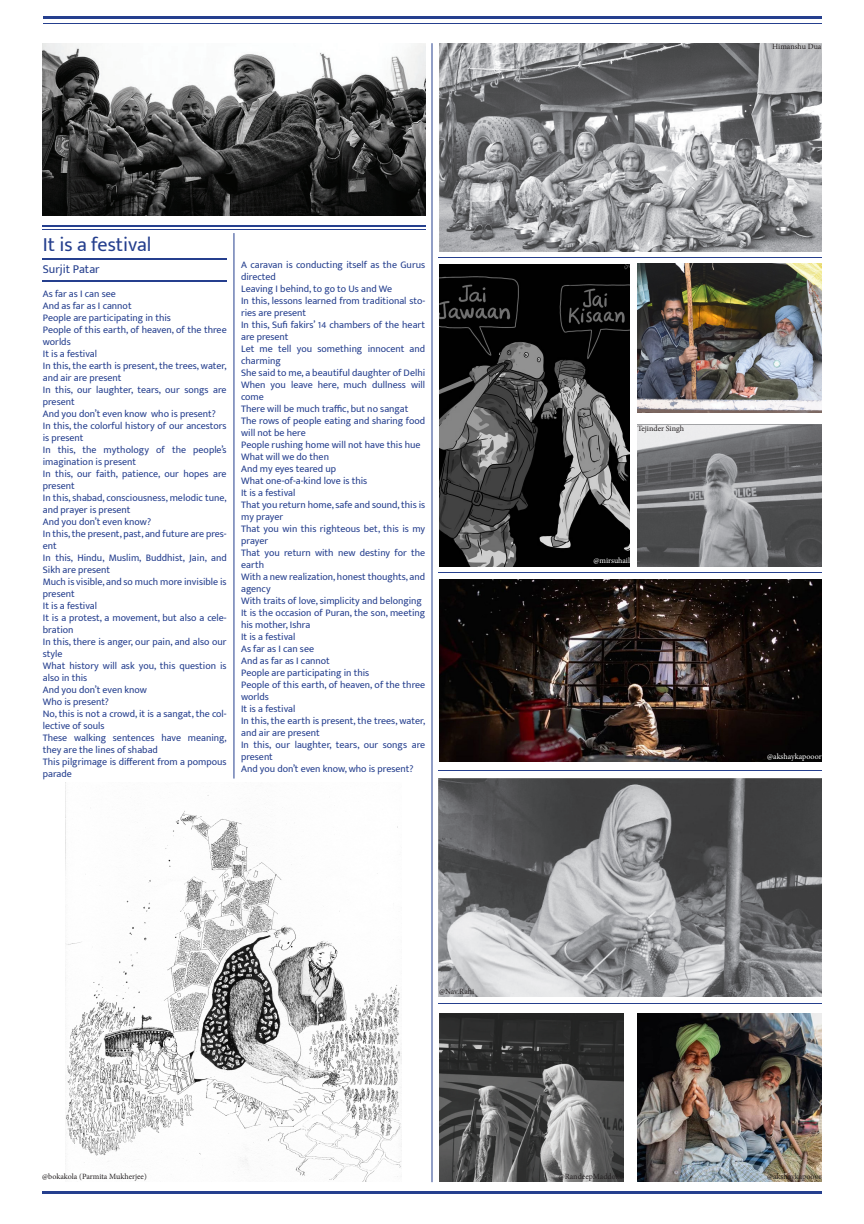
<style>
.page{position:relative;width:864px;height:1224px;background:#fff}
.page>*{position:absolute;margin:0;border:0;box-sizing:border-box;transform-origin:0 0}
.t1{font:20px "Mukta Mahee";color:#253f8e}
.t2{font:12px "Mukta Mahee";color:#253f8e}
.t3{font:10px/12px "Mukta Mahee";color:#253f8e}
.t4{font:8px "Minion Pro";color:#231f20}
.t5{font:8px "Minion Pro";color:#fff}
</style>
<div class="page">
<img style="left:439px;top:779px;width:382px;height:218px">
<img style="left:637px;top:264px;width:185px;height:149px">
<img style="left:637px;top:1013px;width:184px;height:168px">
<img style="left:43px;top:43px;width:383px;height:172px">
<svg style="left:439px;top:264px;width:191px;height:302px;background:#333"></svg>
<img style="left:637px;top:425px;width:185px;height:141px">
<img style="left:439px;top:43px;width:382px;height:209px">
<img style="left:439px;top:1013px;width:184px;height:168px">
<img style="left:66px;top:795px;width:335px;height:386px">
<hr style="left:42px;top:225px;width:383px;height:2px;background:#253f8e">
<hr style="left:42px;top:229px;width:383px;height:1px;background:#253f8e">
<hr style="left:42px;top:280px;width:185px;height:2px;background:#253f8e">
<hr style="left:42px;top:258px;width:185px;height:2px;background:#253f8e">
<hr style="left:438px;top:258px;width:383px;height:1px;background:#253f8e">
<hr style="left:438px;top:770px;width:383px;height:1px;background:#253f8e">
<hr style="left:438px;top:1004px;width:383px;height:1px;background:#253f8e">
<hr style="left:438px;top:572px;width:383px;height:1px;background:#253f8e">
<hr style="left:234px;top:233px;width:1px;height:546px;background:#253f8e">
<hr style="left:43px;top:17px;width:778px;height:2px;background:#253f8e">
<hr style="left:43px;top:23px;width:778px;height:1px;background:#253f8e">
<hr style="left:42px;top:1191px;width:780px;height:2px;background:#253f8e">
<hr style="left:432px;top:43px;width:1px;height:1139px;background:#253f8e">
<img style="left:439px;top:580px;width:382px;height:181px">
<p class="t1" style="left:43px;top:232px;width:110px">It is a festival</p>
<p class="t2" style="left:43px;top:262px;width:58px">Surjit Patar</p>
<p class="t3" style="left:43px;top:287px;width:74px">As far as I can see</p>
<p class="t3" style="left:43px;top:299px;width:90px">And as far as I cannot</p>
<p class="t3" style="left:43px;top:311px;width:130px">People are participating in this</p>
<p class="t3" style="left:43px;top:323px;width:185px">People of this earth, of heaven, of the three worlds</p>
<p class="t3" style="left:43px;top:347px;width:56px">It is a festival</p>
<p class="t3" style="left:43px;top:359px;width:185px">In this, the earth is present, the trees, water, and air are present</p>
<p class="t3" style="left:43px;top:383px;width:185px">In this, our laughter, tears, our songs are present</p>
<p class="t3" style="left:43px;top:407px;width:175px">And you don’t even know who is present?</p>
<p class="t3" style="left:43px;top:419px;width:185px">In this, the colorful history of our ancestors is present</p>
<p class="t3" style="left:43px;top:443px;width:185px">In this, the mythology of the people’s imagination is present</p>
<p class="t3" style="left:43px;top:467px;width:185px">In this, our faith, patience, our hopes are present</p>
<p class="t3" style="left:43px;top:491px;width:185px">In this, shabad, consciousness, melodic tune, and prayer is present</p>
<p class="t3" style="left:43px;top:515px;width:110px">And you don’t even know?</p>
<p class="t3" style="left:43px;top:527px;width:185px">In this, the present, past, and future are pres&shy;ent</p>
<p class="t3" style="left:43px;top:551px;width:185px">In this, Hindu, Muslim, Buddhist, Jain, and<br>Sikh are present</p>
<p class="t3" style="left:43px;top:575px;width:185px">Much is visible, and so much more invisible is present</p>
<p class="t3" style="left:43px;top:599px;width:56px">It is a festival</p>
<p class="t3" style="left:43px;top:611px;width:185px">It is a protest, a movement, but also a cele&shy;bration</p>
<p class="t3" style="left:43px;top:635px;width:185px">In this, there is anger, our pain, and also our style</p>
<p class="t3" style="left:43px;top:659px;width:185px">What history will ask you, this question is also in this</p>
<p class="t3" style="left:43px;top:683px;width:106px">And you don’t even know</p>
<p class="t3" style="left:43px;top:695px;width:68px">Who is present?</p>
<p class="t3" style="left:43px;top:707px;width:185px">No, this is not a crowd, it is a sangat, the col&shy;lective of souls</p>
<p class="t3" style="left:43px;top:731px;width:185px">These walking sentences have meaning, they are the lines of shabad</p>
<p class="t3" style="left:43px;top:755px;width:185px">This pilgrimage is different from a pompous parade</p>
<p class="t3" style="left:241px;top:259px;width:186px">A caravan is conducting itself as the Gurus directed</p>
<p class="t3" style="left:241px;top:283px;width:153px">Leaving I behind, to go to Us and We</p>
<p class="t3" style="left:241px;top:295px;width:186px">In this, lessons learned from traditional sto&shy;ries are present</p>
<p class="t3" style="left:241px;top:319px;width:186px">In this, Sufi fakirs’ 14 chambers of the heart are present</p>
<p class="t3" style="left:241px;top:343px;width:186px">Let me tell you something innocent and charming</p>
<p class="t3" style="left:241px;top:367px;width:186px">She said to me, a beautiful daughter of Delhi</p>
<p class="t3" style="left:241px;top:379px;width:186px">When you leave here, much dullness will come</p>
<p class="t3" style="left:241px;top:403px;width:169px">There will be much traffic, but no sangat</p>
<p class="t3" style="left:241px;top:415px;width:186px">The rows of people eating and sharing food will not be here</p>
<p class="t3" style="left:241px;top:439px;width:181px">People rushing home will not have this hue</p>
<p class="t3" style="left:241px;top:451px;width:89px">What will we do then</p>
<p class="t3" style="left:241px;top:463px;width:97px">And my eyes teared up</p>
<p class="t3" style="left:241px;top:475px;width:128px">What one-of-a-kind love is this</p>
<p class="t3" style="left:241px;top:487px;width:56px">It is a festival</p>
<p class="t3" style="left:241px;top:499px;width:186px">That you return home, safe and sound, this is my prayer</p>
<p class="t3" style="left:241px;top:523px;width:186px">That you win this righteous bet, this is my prayer</p>
<p class="t3" style="left:241px;top:547px;width:186px">That you return with new destiny for the earth</p>
<p class="t3" style="left:241px;top:571px;width:186px">With a new realization, honest thoughts, and agency</p>
<p class="t3" style="left:241px;top:595px;width:182px">With traits of love, simplicity and belonging</p>
<p class="t3" style="left:241px;top:607px;width:186px">It is the occasion of Puran, the son, meeting his mother, Ishra</p>
<p class="t3" style="left:241px;top:631px;width:56px">It is a festival</p>
<p class="t3" style="left:241px;top:643px;width:74px">As far as I can see</p>
<p class="t3" style="left:241px;top:655px;width:90px">And as far as I cannot</p>
<p class="t3" style="left:241px;top:667px;width:130px">People are participating in this</p>
<p class="t3" style="left:241px;top:679px;width:186px">People of this earth, of heaven, of the three worlds</p>
<p class="t3" style="left:241px;top:703px;width:56px">It is a festival</p>
<p class="t3" style="left:241px;top:715px;width:186px">In this, the earth is present, the trees, water, and air are present</p>
<p class="t3" style="left:241px;top:739px;width:186px">In this, our laughter, tears, our songs are present</p>
<p class="t3" style="left:241px;top:763px;width:174px">And you don’t even know, who is present?</p>
<p class="t4" style="left:439px;top:986px;width:37px">@Nav.Rahi</p>
<p class="t4" style="left:772px;top:41px;width:51px">Himanshu Dua</p>
<p class="t4" style="left:637px;top:423px;width:48px">Tejinder Singh</p>
<p class="t5" style="left:593px;top:555px;width:38px">@mirsuhail</p>
<p class="t5" style="left:767px;top:751px;width:56px">@akshaykapooor</p>
<p class="t4" style="left:42px;top:1171px;width:106px">@bokakola (Parmita Mukherjee)</p>
<p class="t4" style="left:559px;top:1171px;width:66px">@RandeepMaddoke</p>
<p class="t4" style="left:767px;top:1171px;width:56px">@akshaykapooor</p>
</div>
